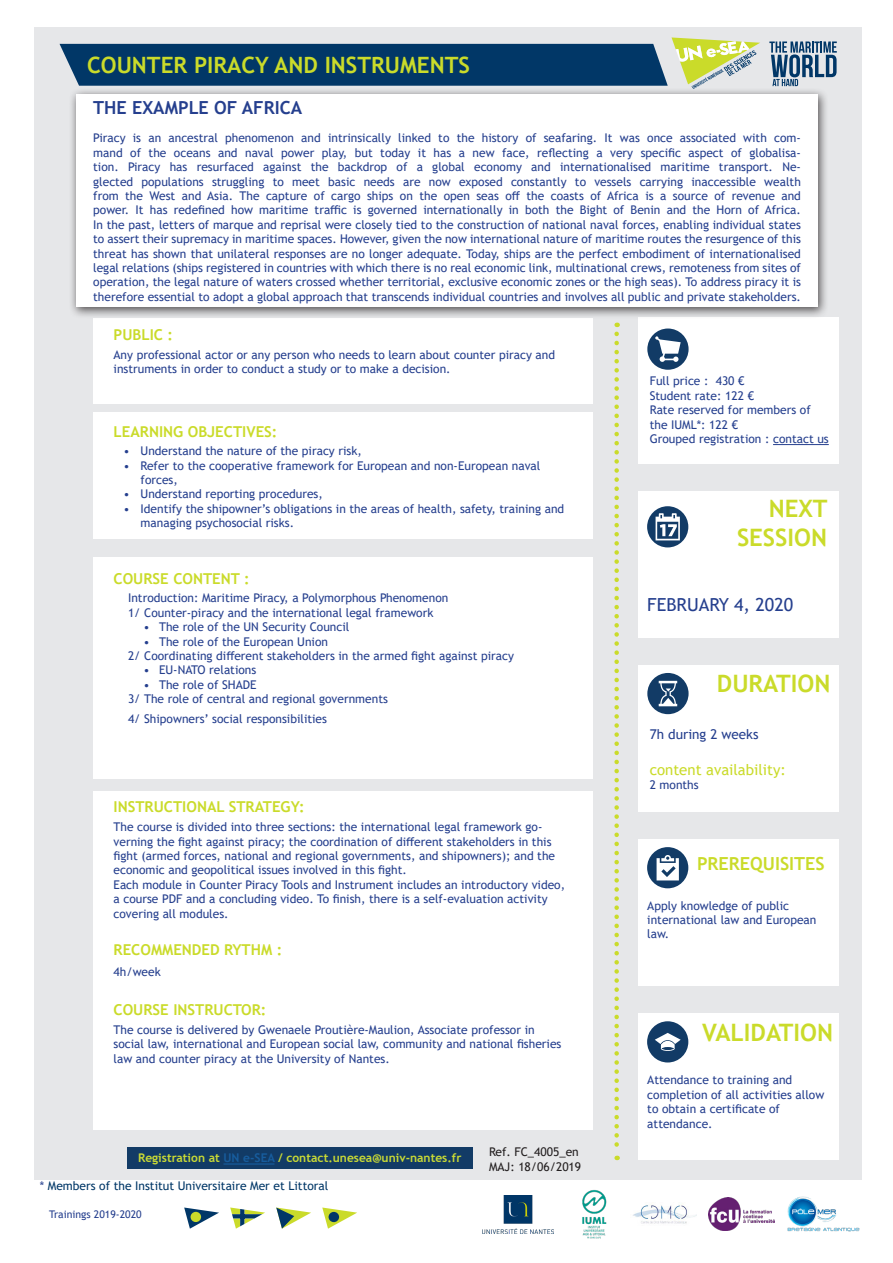
<style>
.page{position:relative;width:893px;height:1263px;background:#fff}
.page>*{position:absolute;margin:0;border:0;box-sizing:border-box;transform-origin:0 0}
.t1{font:700 24px "Trebuchet MS";color:#cadb2a}
.t2{font:700 22.5px "Trebuchet MS";color:#cadb2a}
.t3{font:700 18px "Trebuchet MS";color:#253f8e}
.t4{font:18px "Trebuchet MS";color:#253f8e}
.t5{font:700 18px "Trebuchet MS";color:#cadb2a}
.t6{font:700 15px "Trebuchet MS";color:#cadb2a}
.t7{font:15px "Trebuchet MS";color:#cadb2a}
.t8{font:13.5px "Trebuchet MS";color:#253f8e}
.t9{font:12px/14.4px "Trebuchet MS";color:#253f8e}
.t10{font:700 12px "Trebuchet MS";color:#c9da35}
.t11{font:12px "Trebuchet MS";color:#013767}
.t12{font:12px "Trebuchet MS";color:#231f20}
.t13{font:10.5px "Trebuchet MS";color:#253f8e}
.s1{color:#175d9e}
.s2{color:#253f8e}
</style>
<div class="page">
<div style="left:34px;top:28px;width:827px;height:1152px;background:#e6e7e9"></div>
<svg style="left:614px;top:334px;width:5px;height:826px"></svg>
<svg style="left:60px;top:37px;width:700px;height:51px"></svg>
<svg style="left:230px;top:1207px;width:35px;height:22px"></svg>
<svg style="left:276px;top:1207px;width:35px;height:22px"></svg>
<svg style="left:322px;top:1207px;width:35px;height:22px"></svg>
<div style="left:329px;top:1212px;width:10px;height:10px;background:#013767;border-radius:50%"></div>
<svg style="left:184px;top:1207px;width:35px;height:22px"></svg>
<div style="left:191px;top:1212px;width:10px;height:10px;background:#cadb2a;border-radius:50%"></div>
<div style="left:639px;top:666px;width:200px;height:146px;background:#fff"></div>
<div style="left:647px;top:673px;width:42px;height:41px;background:#123b66;border-radius:50%"></div>
<svg style="left:659px;top:681px;width:18px;height:25px"></svg>
<div style="left:639px;top:840px;width:200px;height:146px;background:#fff"></div>
<div style="left:647px;top:847px;width:41px;height:41px;background:#123b66;border-radius:50%"></div>
<svg style="left:657px;top:855px;width:22px;height:25px"></svg>
<div style="left:639px;top:318px;width:200px;height:146px;background:#fff"></div>
<div style="left:647px;top:328px;width:42px;height:42px;background:#123b66;border-radius:50%"></div>
<svg style="left:655px;top:336px;width:26px;height:26px"></svg>
<div style="left:639px;top:492px;width:200px;height:146px;background:#fff"></div>
<div style="left:647px;top:506px;width:41px;height:41px;background:#123b66;border-radius:50%"></div>
<svg style="left:656px;top:513px;width:24px;height:27px"></svg>
<div style="left:639px;top:1014px;width:200px;height:146px;background:#fff"></div>
<div style="left:647px;top:1021px;width:41px;height:41px;background:#123b66;border-radius:50%"></div>
<svg style="left:655px;top:1033px;width:26px;height:18px"></svg>
<div style="left:93px;top:318px;width:499px;height:85px;background:#fff"></div>
<div style="left:93px;top:413px;width:499px;height:126px;background:#fff"></div>
<div style="left:93px;top:557px;width:499px;height:221px;background:#fff"></div>
<div style="left:94px;top:791px;width:499px;height:339px;background:#fff"></div>
<svg style="left:769px;top:41px;width:68px;height:45px"></svg>
<img style="left:582px;top:1190px;width:25px;height:49px">
<img style="left:484px;top:1195px;width:69px;height:38px">
<img style="left:708px;top:1197px;width:66px;height:33px">
<img style="left:633px;top:1203px;width:63px;height:21px">
<img style="left:787px;top:1196px;width:73px;height:36px">
<div style="left:127px;top:1147px;width:345px;height:21px;background:#123b66"></div>
<hr style="left:223px;top:1163px;width:51px;height:1px;background:#175d9e">
<div style="left:69px;top:88px;width:760px;height:230px;background:#231f20;opacity:.75"></div>
<div style="left:76px;top:94px;width:742px;height:213px;background:#fff"></div>
<hr style="left:773px;top:444px;width:56px;height:1px;background:#253f8e">
<p class="t2" style="left:87px;top:51px;width:384px">COUNTER PIRACY AND INSTRUMENTS</p>
<p class="t3" style="left:93px;top:96px;width:210px">THE EXAMPLE OF AFRICA</p>
<p class="t9" style="left:93px;top:131px;width:709px;text-align:justify">Piracy is an ancestral phenomenon and intrinsically linked to the history of seafaring. It was once associated with com&shy;mand of the oceans and naval power play, but today it has a new face, reflecting a very specific aspect of globalisa&shy;tion. Piracy has resurfaced against the backdrop of a global economy and internationalised maritime transport. Ne&shy;glected populations struggling to meet basic needs are now exposed constantly to vessels carrying inaccessible wealth from the West and Asia. The capture of cargo ships on the open seas off the coasts of Africa is a source of revenue and power. It has redefined how maritime traffic is governed internationally in both the Bight of Benin and the Horn of Africa.</p>
<p class="t9" style="left:93px;top:217px;width:709px;text-align:justify">In the past, letters of marque and reprisal were closely tied to the construction of national naval forces, enabling individual states to assert their supremacy in maritime spaces. However, given the now international nature of maritime routes the resurgence of this threat has shown that unilateral responses are no longer adequate. Today, ships are the perfect embodiment of internationalised legal relations (ships registered in countries with which there is no real economic link, multinational crews, remoteness from sites of operation, the legal nature of waters crossed whether territorial, exclusive economic zones or the high seas). To address piracy it is therefore essential to adopt a global approach that transcends individual countries and involves all public and private stakeholders.</p>
<p class="t6" style="left:114px;top:325px;width:61px">PUBLIC :</p>
<p class="t9" style="left:114px;top:347px;width:443px">Any professional actor or any person who needs to learn about counter piracy and instruments in order to conduct a study or to make a decision.</p>
<p class="t6" style="left:114px;top:422px;width:165px">LEARNING OBJECTIVES:</p>
<p class="t9" style="left:124px;top:444px;width:240px">• Understand the nature of the piracy risk,</p>
<p class="t9" style="left:141px;top:458px;width:401px;text-indent:-17px">• Refer to the cooperative framework for European and non-European naval forces,</p>
<p class="t9" style="left:124px;top:487px;width:201px">• Understand reporting procedures,</p>
<p class="t9" style="left:141px;top:501px;width:425px;text-indent:-17px">• Identify the shipowner’s obligations in the areas of health, safety, training and managing psychosocial risks.</p>
<p class="t6" style="left:114px;top:569px;width:138px">COURSE CONTENT :</p>
<p class="t9" style="left:128px;top:591px;width:322px">Introduction: Maritime Piracy, a Polymorphous Phenomenon</p>
<p class="t9" style="left:128px;top:605px;width:307px">1/ Counter-piracy and the international legal framework</p>
<p class="t9" style="left:143px;top:620px;width:208px">• The role of the UN Security Council</p>
<p class="t9" style="left:143px;top:634px;width:186px">• The role of the European Union</p>
<p class="t9" style="left:128px;top:648px;width:387px">2/ Coordinating different stakeholders in the armed fight against piracy</p>
<p class="t9" style="left:143px;top:663px;width:114px">• EU-NATO relations</p>
<p class="t9" style="left:143px;top:677px;width:115px">• The role of SHADE</p>
<p class="t9" style="left:128px;top:692px;width:261px">3/ The role of central and regional governments</p>
<p class="t9" style="left:128px;top:711px;width:200px">4/ Shipowners’ social responsibilities</p>
<p class="t6" style="left:114px;top:798px;width:192px">INSTRUCTIONAL STRATEGY:</p>
<p class="t9" style="left:114px;top:819px;width:443px">The course is divided into three sections: the international legal framework go&shy;verning the fight against piracy; the coordination of different stakeholders in this fight (armed forces, national and regional governments, and shipowners); and the economic and geopolitical issues involved in this fight.</p>
<p class="t9" style="left:114px;top:877px;width:453px">Each module in Counter Piracy Tools and Instrument includes an introductory video, a course PDF and a concluding video. To finish, there is a self-evaluation activity covering all modules.</p>
<p class="t6" style="left:114px;top:940px;width:170px">RECOMMENDED RYTHM :</p>
<p class="t9" style="left:114px;top:964px;width:49px">4h/week</p>
<p class="t6" style="left:114px;top:1001px;width:154px">COURSE INSTRUCTOR:</p>
<p class="t9" style="left:114px;top:1022px;width:449px">The course is delivered by Gwenaele Proutière-Maulion, Associate professor in social law, international and European social law, community and national fisheries law and counter piracy at the University of Nantes.</p>
<p class="t10" style="left:138px;top:1151px;width:325px">Registration at <span class="s1">UN e-SEA</span> / contact.unesea@univ-nantes.fr</p>
<p class="t11" style="left:40px;top:1178px;width:290px"><span class="s2">*</span> Members of the Institut Universitaire Mer et Littoral</p>
<p class="t13" style="left:49px;top:1207px;width:94px">Trainings 2019-2020</p>
<p class="t12" style="left:489px;top:1144px;width:91px">Ref. FC_4005_en</p>
<p class="t12" style="left:489px;top:1159px;width:94px">MAJ: 18/06/2019</p>
<p class="t9" style="left:650px;top:374px;width:96px">Full price : 430 €</p>
<p class="t9" style="left:650px;top:388px;width:106px">Student rate: 122 €</p>
<p class="t9" style="left:650px;top:403px;width:163px">Rate reserved for members of the IUML*: 122 €</p>
<p class="t9" style="left:650px;top:431px;width:181px">Grouped registration : contact us</p>
<p class="t1" style="left:769px;top:493px;width:60px">NEXT</p>
<p class="t1" style="left:737px;top:522px;width:91px">SESSION</p>
<p class="t4" style="left:647px;top:593px;width:147px">FEBRUARY 4, 2020</p>
<p class="t1" style="left:717px;top:668px;width:115px">DURATION</p>
<p class="t8" style="left:650px;top:725px;width:110px">7h during 2 weeks</p>
<p class="t7" style="left:650px;top:760px;width:138px">content availability:</p>
<p class="t9" style="left:650px;top:777px;width:51px">2 months</p>
<p class="t5" style="left:697px;top:852px;width:129px">PREREQUISITES</p>
<p class="t9" style="left:647px;top:898px;width:143px">Apply knowledge of public</p>
<p class="t9" style="left:647px;top:912px;width:171px">international law and European law.</p>
<p class="t1" style="left:702px;top:1017px;width:132px">VALIDATION</p>
<p class="t9" style="left:647px;top:1073px;width:146px">Attendance to training and</p>
<p class="t9" style="left:647px;top:1087px;width:179px">completion of all activities allow to obtain a certificate of</p>
<p class="t9" style="left:647px;top:1116px;width:67px">attendance.</p>
</div>
